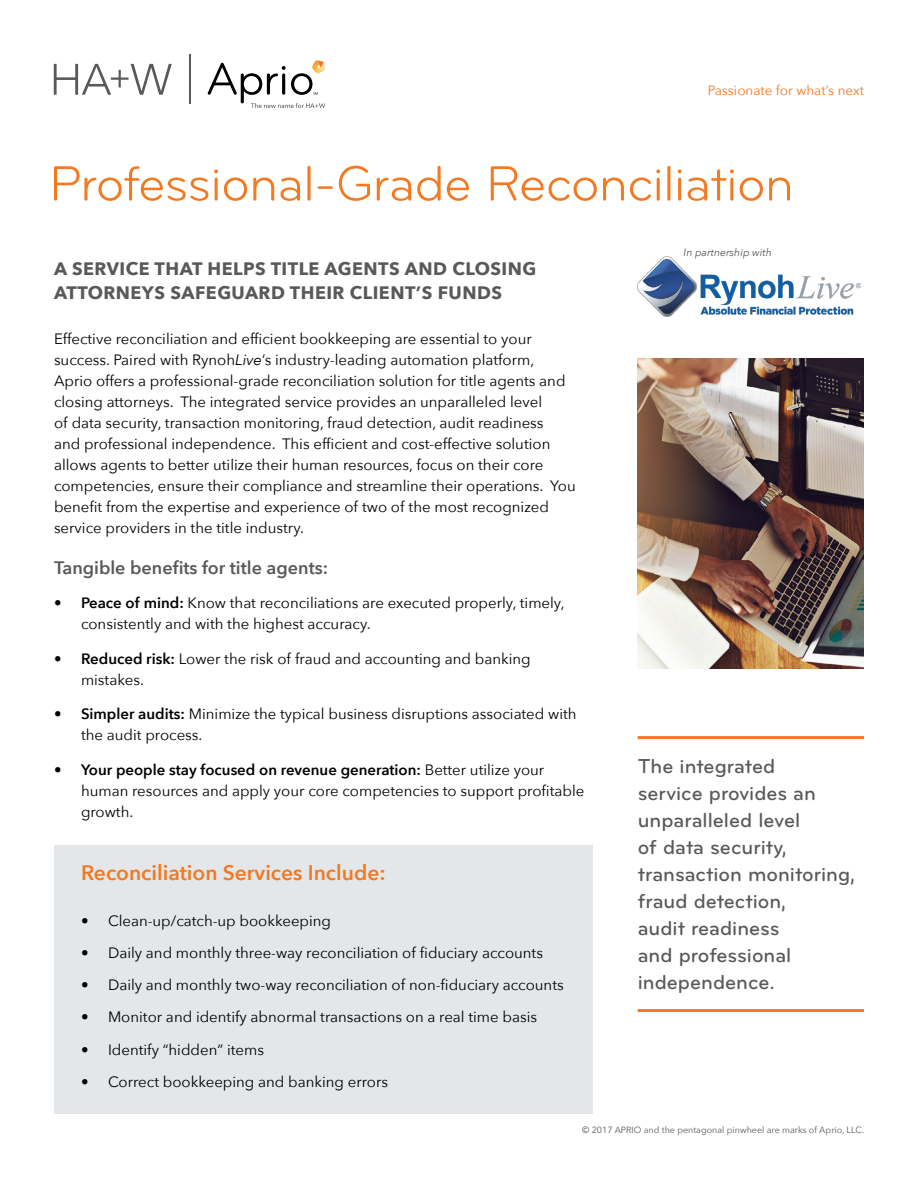
<style>
.page{position:relative;width:918px;height:1188px;background:#fff}
.page>*{position:absolute;margin:0;border:0;box-sizing:border-box;transform-origin:0 0}
.t1{font:51px "Bryant Pro";letter-spacing:-.01em;color:#f47920}
.t2{font:500 21px/27px "Bryant Pro";color:#58595b}
.t3{font:600 21px "Avenir Next";color:#f47920}
.t4{font:700 18px/24px "Avenir Next";letter-spacing:.025em;color:#58595b}
.t5{font:600 18px "Avenir Next";color:#58595b}
.t6{font:15px/21px "Avenir Next";color:#000}
.t7{font:13.5px "Avenir Next";color:#f47920}
.t8{font:italic 10.5px "Avenir Next";color:#58595b}
.t9{font:9px "Avenir Next";color:#58595b}
.s1{font-style:italic}
.s2{font-weight:600}
</style>
<div class="page">
<div style="left:54px;top:845px;width:538px;height:269px;background:#e3e7e9"></div>
<hr style="left:190px;top:54px;width:1px;height:49px;background:#58595b">
<svg style="left:54px;top:64px;width:118px;height:31px"></svg>
<svg style="left:208px;top:60px;width:117px;height:48px"></svg>
<img style="left:638px;top:359px;width:226px;height:309px">
<hr style="left:638px;top:736px;width:226px;height:3px;background:#f47920">
<hr style="left:638px;top:1009px;width:226px;height:3px;background:#f47920">
<img style="left:638px;top:257px;width:223px;height:59px">
<p class="t7" style="left:708px;top:79px;width:158px">Passionate for what’s next</p>
<h1 class="t1" style="left:49px;top:153px;width:746px">Professional-Grade Reconciliation</h1>
<p class="t4" style="left:54px;top:256px;width:484px">A SERVICE THAT HELPS TITLE AGENTS AND CLOSING<br>ATTORNEYS SAFEGUARD THEIR CLIENT’S FUNDS</p>
<p class="t6" style="left:54px;top:327px;width:523px">Effective reconciliation and efficient bookkeeping are essential to your success. Paired with Rynoh<span class="s1">Live</span>’s industry-leading automation platform, Aprio offers a professional-grade reconciliation solution for title agents and closing attorneys. The integrated service provides an unparalleled level<br>of data security, transaction monitoring, fraud detection, audit readiness<br>and professional independence. This efficient and cost-effective solution allows agents to better utilize their human resources, focus on their core competencies, ensure their compliance and streamline their operations. You benefit from the expertise and experience of two of the most recognized service providers in the title industry.</p>
<p class="t5" style="left:54px;top:552px;width:276px">Tangible benefits for title agents:</p>
<p class="t6" style="left:81px;top:592px;width:485px;text-indent:-27px"><span class="s2">• Peace of mind:</span> Know that reconciliations are executed properly, timely, consistently and with the highest accuracy.</p>
<p class="t6" style="left:81px;top:648px;width:451px;text-indent:-27px"><span class="s2">• Reduced risk:</span> Lower the risk of fraud and accounting and banking mistakes.</p>
<p class="t6" style="left:81px;top:703px;width:497px;text-indent:-27px"><span class="s2">• Simpler audits:</span> Minimize the typical business disruptions associated with the audit process.</p>
<p class="t6" style="left:81px;top:759px;width:505px;text-indent:-27px"><span class="s2">• Your people stay focused on revenue generation:</span> Better utilize your human resources and apply your core competencies to support profitable growth.</p>
<h2 class="t3" style="left:81px;top:854px;width:306px">Reconciliation Services Include:</h2>
<p class="t6" style="left:81px;top:909px;width:252px">• Clean-up/catch-up bookkeeping</p>
<p class="t6" style="left:81px;top:941px;width:464px">• Daily and monthly three-way reconciliation of fiduciary accounts</p>
<p class="t6" style="left:81px;top:974px;width:484px">• Daily and monthly two-way reconciliation of non-fiduciary accounts</p>
<p class="t6" style="left:81px;top:1006px;width:458px">• Monitor and identify abnormal transactions on a real time basis</p>
<p class="t6" style="left:81px;top:1038px;width:184px">• Identify “hidden” items</p>
<p class="t6" style="left:81px;top:1070px;width:309px">• Correct bookkeeping and banking errors</p>
<p class="t8" style="left:684px;top:244px;width:90px">In partnership with</p>
<h2 class="t2" style="left:638px;top:752px;width:219px">The integrated<br>service provides an unparalleled level<br>of data security, transaction monitoring, fraud detection,<br>audit readiness<br>and professional independence.</h2>
<p class="t9" style="left:582px;top:1122px;width:284px">© 2017 APRIO and the pentagonal pinwheel are marks of Aprio, LLC.</p>
</div>
